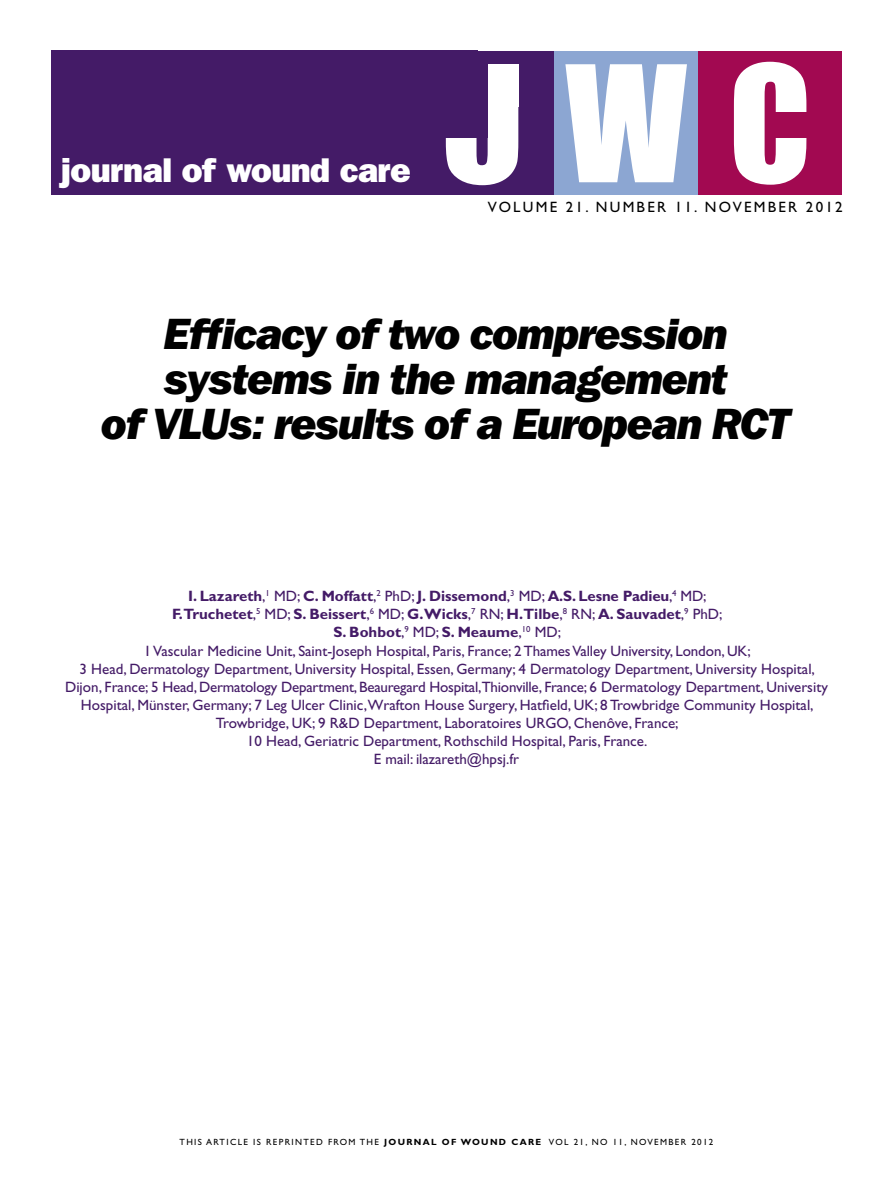
<style>
.page{position:relative;width:893px;height:1191px;background:#fff}
.page>*{position:absolute;margin:0;border:0;box-sizing:border-box;transform-origin:0 0}
.t1{font:149.25px "Impact";color:#fff}
.t2{font:italic 800 43.5px/45px "Franklin Gothic IT Cby BT";letter-spacing:-.035em;color:#000;text-align:center}
.t3{font:800 42.3px "Franklin Gothic";color:#441b67}
.t4{font:800 41.85px "Franklin Gothic";color:#441b67}
.t5{font:800 34.5px "Franklin Gothic";letter-spacing:-.015em;color:#fff}
.t6{font:15px/18px "Gill Sans Std";color:#441b67;text-align:center}
.t7{font:15px "Gill Sans";letter-spacing:.15em;color:#000}
.t8{font:9px "Gill Sans Std";letter-spacing:.15em;color:#000}
.s1{font-weight:700}
</style>
<div class="page">
<div style="left:51px;top:51px;width:427px;height:144px;background:#441b67"></div>
<div style="left:698px;top:51px;width:144px;height:144px;background:#a20951"></div>
<div style="left:554px;top:51px;width:144px;height:144px;background:#8ca6d2"></div>
<div style="left:410px;top:51px;width:144px;height:144px;background:#441b67"></div>
<div style="left:494px;top:62px;width:24px;height:45px;background:#fff"></div>
<div style="left:487px;top:57px;width:36px;height:7px;background:#441b67"></div>
<h3 class="t5" style="left:61px;top:150px;width:352px">journal of wound care</h3>
<h1 class="t1" style="left:524px;top:215px;width:84px;rotate:-180deg">C</h1>
<h1 class="t1" style="left:565px;top:32px;width:247px">W C</h1>
<h3 class="t4" style="left:548px;top:192px;width:80px">? ?</h3>
<h3 class="t3" style="left:536px;top:192px;width:137px">?? ?</h3>
<p class="t7" style="left:488px;top:199px;width:356px">VOLUME 21. NUMBER 11. NOVEMBER 2012</p>
<h2 class="t2" style="left:101px;top:311px;width:691px">Efficacy of two compression systems in the management<br>of VLUs: results of a European RCT</h2>
<p class="t6" style="left:65px;top:587px;width:764px"><span class="s1">I. Lazareth</span>,<sup>1</sup> MD; <span class="s1">C. Moffatt</span>,<sup>2</sup> PhD; <span class="s1">J. Dissemond</span>,<sup>3</sup> MD; <span class="s1">A.S. Lesne Padieu</span>,<sup>4</sup> MD;<br><span class="s1">F.Truchetet</span>,<sup>5</sup> MD; <span class="s1">S. Beissert</span>,<sup>6</sup> MD; <span class="s1">G.Wicks</span>,<sup>7</sup> RN ; <span class="s1">H.Tilbe</span>,<sup>8</sup> RN ; <span class="s1">A. Sauvadet</span>,<sup>9</sup> PhD;<br><span class="s1">S. Bohbot</span>,<sup>9</sup> MD; <span class="s1">S. Meaume</span>,<sup>10</sup> MD;<br>1 Vascular Medicine Unit, Saint-Joseph Hospital, Paris, France; 2 Thames Valley University, London, UK;<br>3 Head, Dermatology Department, University Hospital, Essen, Germany; 4 Dermatology Department, University Hospital, Dijon, France; 5 Head, Dermatology Department, Beauregard Hospital,Thionville, France; 6 Dermatology Department, University Hospital, Münster, Germany; 7 Leg Ulcer Clinic,Wrafton House Surgery, Hatfield, UK; 8 Trowbridge Community Hospital, Trowbridge, UK; 9 R&amp;D Department, Laboratoires URGO, Chenôve, France;<br>10 Head, Geriatric Department, Rothschild Hospital, Paris, France.<br>E mail: ilazareth@hpsj.fr</p>
<p class="t8" style="left:180px;top:1137px;width:535px">This article is reprinted from t he <span class="s1">jour na l of wound ca r e</span> vol 21, no 11, N ovember 2012</p>
</div>
